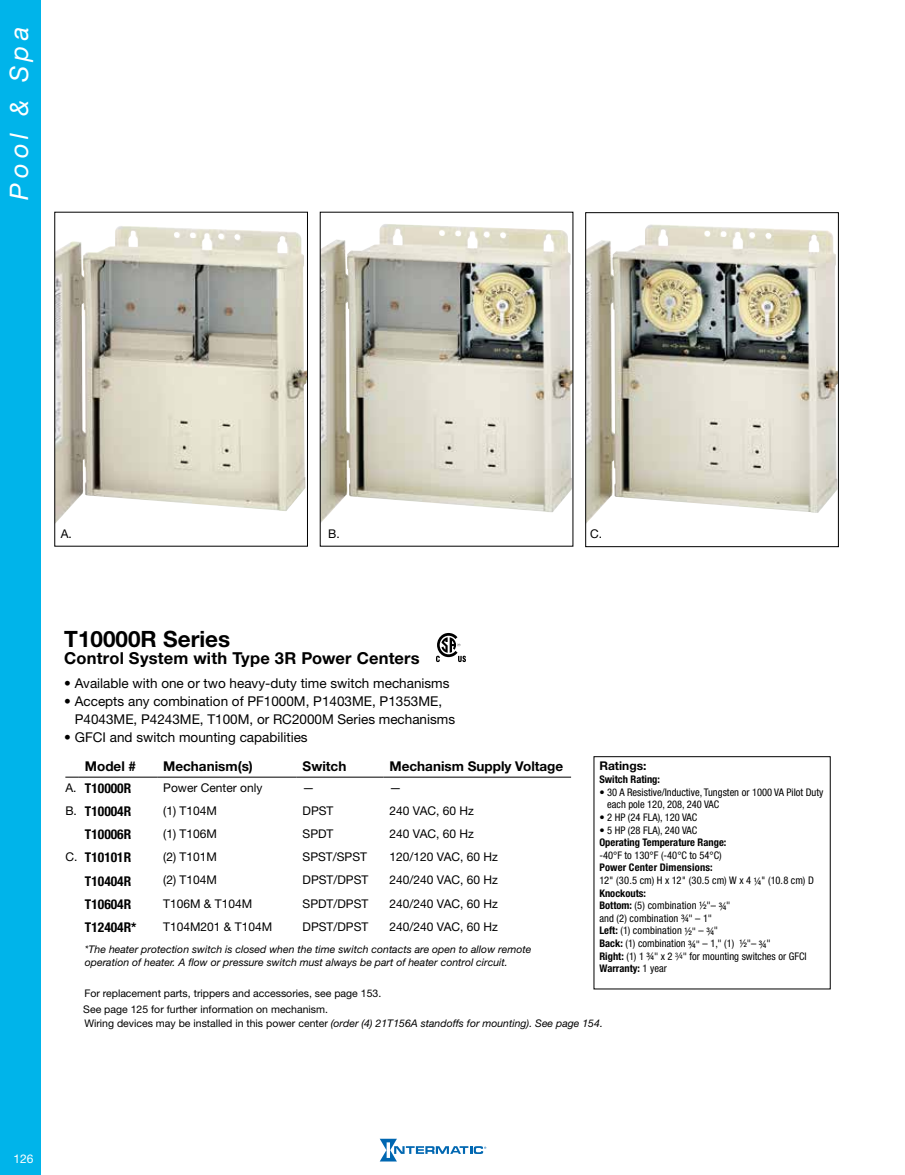
<style>
.page{position:relative;width:905px;height:1175px;background:#fff}
.page>*{position:absolute;margin:0;border:0;box-sizing:border-box;transform-origin:0 0}
.t1{font:italic 25.5px "Helvetica Neue LT Std";letter-spacing:.2em;color:#fff}
.t2{font:700 22.5px "Helvetica Neue LT Std";color:#000}
.t3{font:700 16.5px "Helvetica Neue LT Std";letter-spacing:.01em;color:#000}
.t4{font:13.5px/18px "Helvetica Neue LT Std";color:#000}
.t5{font:700 condensed 13.5px "Helvetica Neue LT Std";color:#000}
.t6{font:700 13.5px "Helvetica Neue LT Std";color:#000}
.t7{font:12px "Helvetica Neue LT Std";color:#000}
.t8{font:700 12px "Helvetica Neue LT Std";color:#000}
.t9{font:12px "Helvetica Neue LT Std";color:#fff}
.t10{font:condensed 10.5px/12.6px "Helvetica Neue LT Std";color:#000}
.t11{font:10.5px/14.2px "Helvetica Neue LT Std";color:#000}
.t12{font:italic 10.5px/12.6px "Helvetica Neue LT Std";color:#000}
.t13{font:700 condensed 10.5px "Helvetica Neue LT Std";color:#000}
.s1{font-weight:400;font-stretch:normal;font-size:12px}
.s2{font-weight:700}
.s3{font-stretch:normal}
.s4{font-size:6.15px}
.s5{font-style:italic}
</style>
<div class="page">
<div style="left:0;top:0;width:40px;height:1174px;background:#00b4ea"></div>
<svg style="left:380px;top:1138px;width:106px;height:23px"></svg>
<img style="left:57px;top:226px;width:248px;height:295px">
<img style="left:322px;top:224px;width:249px;height:297px">
<img style="left:587px;top:224px;width:249px;height:298px">
<div style="left:585px;top:212px;width:253px;height:335px;border:1px solid #000"></div>
<svg style="left:65px;top:777px;width:14px;height:1px"></svg>
<hr style="left:79px;top:777px;width:78px;height:1px;background:#000">
<hr style="left:157px;top:777px;width:139px;height:1px;background:#000">
<hr style="left:296px;top:777px;width:87px;height:1px;background:#000">
<hr style="left:383px;top:777px;width:188px;height:1px;background:#000">
<svg style="left:436px;top:633px;width:30px;height:29px"></svg>
<h1 class="t1" style="left:4px;top:200px;width:174px;rotate:-90deg">Pool &amp; Spa</h1>
<p class="t7" style="left:61px;top:527px;width:13px">A.</p>
<p class="t7" style="left:328px;top:527px;width:13px">B.</p>
<p class="t7" style="left:590px;top:527px;width:13px">C.</p>
<h2 class="t2" style="left:64px;top:625px;width:167px">T10000R Series</h2>
<h3 class="t3" style="left:64px;top:647px;width:357px">Control System with Type 3R Power Centers</h3>
<p class="t4" style="left:64px;top:673px;width:387px">• Available with one or two heavy-duty time switch mechanisms</p>
<p class="t4" style="left:75px;top:691px;width:382px;text-indent:-11px">• Accepts any combination of PF1000M, P1403ME, P1353ME,<br>P4043ME, P4243ME, T100M, or RC2000M Series mechanisms</p>
<p class="t4" style="left:64px;top:727px;width:245px">• GFCI and switch mounting capabilities</p>
<p class="t6" style="left:85px;top:758px;width:53px">Model #</p>
<p class="t6" style="left:163px;top:758px;width:91px">Mechanism(s)</p>
<p class="t6" style="left:302px;top:758px;width:45px">Switch</p>
<p class="t6" style="left:389px;top:758px;width:175px">Mechanism Supply Voltage</p>
<p class="t5" style="left:65px;top:779px;width:67px"><span class="s1">A.</span> T10000R</p>
<p class="t7" style="left:163px;top:780px;width:101px">Power Center only</p>
<p class="t7" style="left:302px;top:780px;width:13px">—</p>
<p class="t7" style="left:389px;top:780px;width:13px">—</p>
<p class="t5" style="left:65px;top:803px;width:67px"><span class="s1">B.</span> T10004R</p>
<p class="t7" style="left:163px;top:803px;width:55px">(1) T104M</p>
<p class="t7" style="left:302px;top:803px;width:32px">DPST</p>
<p class="t7" style="left:389px;top:803px;width:86px">240 VAC, 60 Hz</p>
<p class="t5" style="left:85px;top:826px;width:48px">T10006R</p>
<p class="t7" style="left:163px;top:826px;width:55px">(1) T106M</p>
<p class="t7" style="left:302px;top:826px;width:32px">SPDT</p>
<p class="t7" style="left:389px;top:826px;width:86px">240 VAC, 60 Hz</p>
<p class="t5" style="left:65px;top:849px;width:67px"><span class="s1">C.</span> T10101R</p>
<p class="t7" style="left:163px;top:849px;width:55px">(2) T101M</p>
<p class="t7" style="left:302px;top:849px;width:66px">SPST/SPST</p>
<p class="t7" style="left:389px;top:849px;width:110px">120/120 VAC, 60 Hz</p>
<p class="t5" style="left:85px;top:872px;width:48px">T10404R</p>
<p class="t7" style="left:163px;top:873px;width:55px">(2) T104M</p>
<p class="t7" style="left:302px;top:873px;width:67px">DPST/DPST</p>
<p class="t7" style="left:389px;top:873px;width:110px">240/240 VAC, 60 Hz</p>
<p class="t5" style="left:85px;top:895px;width:48px">T10604R</p>
<p class="t7" style="left:163px;top:896px;width:90px">T106M &amp; T104M</p>
<p class="t7" style="left:302px;top:896px;width:67px">SPDT/DPST</p>
<p class="t7" style="left:389px;top:896px;width:110px">240/240 VAC, 60 Hz</p>
<p class="t5" style="left:85px;top:919px;width:53px">T12404R*</p>
<p class="t7" style="left:163px;top:919px;width:110px">T104M201 &amp; T104M</p>
<p class="t7" style="left:302px;top:919px;width:67px">DPST/DPST</p>
<p class="t7" style="left:389px;top:919px;width:110px">240/240 VAC, 60 Hz</p>
<p class="t12" style="left:85px;top:942px;width:448px">*The heater protection switch is closed when the time switch contacts are open to allow remote operation of heater. A flow or pressure switch must always be part of heater control circuit.</p>
<p class="t8" style="left:599px;top:758px;width:49px">Ratings:</p>
<p class="t13" style="left:599px;top:773px;width:62px">Switch Rating:</p>
<p class="t10" style="left:607px;top:785px;width:218px;text-indent:-8px">• 30 A Resistive/Inductive, Tungsten or 1000 VA Pilot Duty each pole 120, 208, 240 VAC</p>
<p class="t10" style="left:599px;top:810px;width:99px">• 2 HP (24 FLA), 120 VAC</p>
<p class="t10" style="left:599px;top:823px;width:99px">• 5 HP (28 FLA), 240 VAC</p>
<p class="t13" style="left:599px;top:836px;width:128px">Operating Temperature Range:</p>
<p class="t10" style="left:599px;top:848px;width:124px">-40°F to 130°F (-40°C to 54°C)</p>
<p class="t10" style="left:599px;top:861px;width:216px"><span class="s2">Power Center Dimensions:<br></span>12<span class="s3">"</span> (30.5 cm) H x 12<span class="s3">"</span> (30.5 cm) W x 4 ¼<span class="s3">"</span> (10.8 cm) D<br><span class="s2">Knockouts:<br>Bottom:</span> (5) combination ½"– ¾"<br>and (2) combination ¾" – 1"<br><span class="s2">Left:</span> (1) combination ½" – ¾"<br><span class="s2">Back:</span> (1) combination ¾" – 1," (1) ½"– ¾"<br><span class="s2">Right:</span> (1) 1 ¾" x 2 <sup>3</sup>⁄<span class="s4">4</span>" for mounting switches or GFCI<br><span class="s2">Warranty:</span> 1 year</p>
<p class="t11" style="left:83px;top:1002px;width:521px">See page 125 for further information on mechanism.<br>Wiring devices may be installed in this power center <span class="s5">(order (4) 21T156A standoffs for mounting). See page 154.</span></p>
<p class="t11" style="left:84px;top:985px;width:298px">For replacement parts, trippers and accessories, see page 153.</p>
<p class="t9" style="left:14px;top:1151px;width:22px">126</p>
</div>
